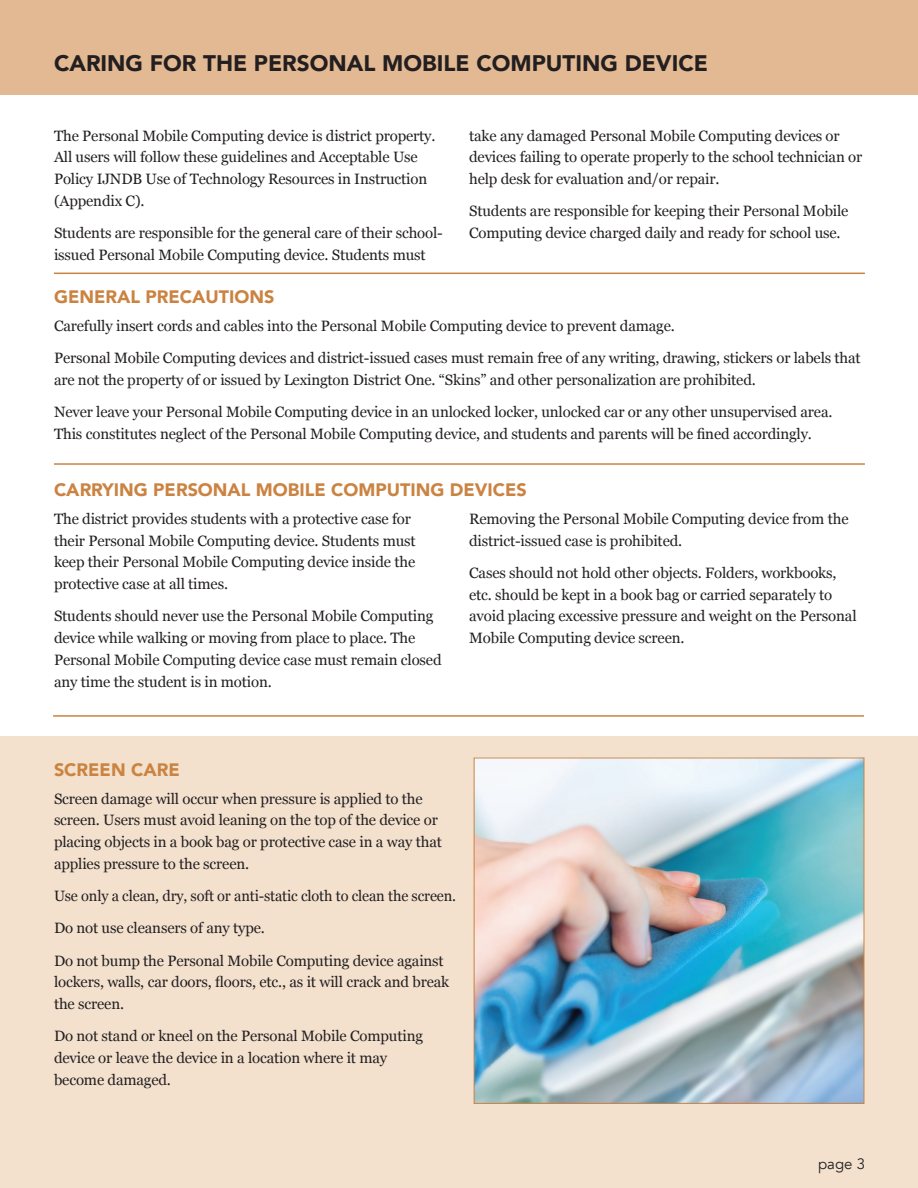
<style>
.page{position:relative;width:918px;height:1188px;background:#fff}
.page>*{position:absolute;margin:0;border:0;box-sizing:border-box;transform-origin:0 0}
.t1{font:900 22.5px "Avenir";color:#231f20}
.t2{font:900 18px "Avenir";color:#cb8341}
.t3{font:15px/21.8px "Georgia";letter-spacing:-.01em;color:#231f20}
.t4{font:15px "Avenir";color:#231f20}
</style>
<div class="page">
<div style="left:0;top:736px;width:918px;height:452px;background:#f3e1ce"></div>
<hr style="left:53px;top:715px;width:811px;height:2px;background:#cb8341">
<hr style="left:54px;top:273px;width:811px;height:1px;background:#cb8341">
<hr style="left:54px;top:463px;width:811px;height:2px;background:#cb8341">
<div style="left:0;top:0;width:918px;height:94px;background:#e2b992"></div>
<img style="left:476px;top:760px;width:386px;height:342px">
<div style="left:474px;top:758px;width:390px;height:346px;border:1px solid #cb8341"></div>
<h1 class="t1" style="left:54px;top:44px;width:656px">CARING FOR THE PERSONAL MOBILE COMPUTING DEVICE</h1>
<p class="t3" style="left:54px;top:124px;width:383px">The Personal Mobile Computing device is district property.<br>All users will follow these guidelines and Acceptable Use Policy IJNDB Use of Technology Resources in Instruction (Appendix C).</p>
<p class="t3" style="left:54px;top:221px;width:390px">Students are responsible for the general care of their school&shy;issued Personal Mobile Computing device. Students must</p>
<p class="t3" style="left:469px;top:124px;width:395px">take any damaged Personal Mobile Computing devices or devices failing to operate properly to the school technician or help desk for evaluation and/or repair.</p>
<p class="t3" style="left:469px;top:200px;width:381px">Students are responsible for keeping their Personal Mobile<br>Computing device charged daily and ready for school use.</p>
<p class="t2" style="left:54px;top:281px;width:222px">GENERAL PRECAUTIONS</p>
<p class="t3" style="left:54px;top:309px;width:808px;line-height:32.2px">Carefully insert cords and cables into the Personal Mobile Computing device to prevent damage.<br>Personal Mobile Computing devices and district-issued cases must remain free of any writing, drawing, stickers or labels that</p>
<p class="t3" style="left:54px;top:363px;width:780px;line-height:32.2px">are not the property of or issued by Lexington District One. “Skins” and other personalization are prohibited.<br>Never leave your Personal Mobile Computing device in an unlocked locker, unlocked car or any other unsupervised area.</p>
<p class="t3" style="left:54px;top:422px;width:760px">This constitutes neglect of the Personal Mobile Computing device, and students and parents will be fined accordingly.</p>
<p class="t2" style="left:54px;top:474px;width:474px">CARRYING PERSONAL MOBILE COMPUTING DEVICES</p>
<p class="t3" style="left:54px;top:507px;width:363px">The district provides students with a protective case for their Personal Mobile Computing device. Students must keep their Personal Mobile Computing device inside the protective case at all times.</p>
<p class="t3" style="left:54px;top:605px;width:389px">Students should never use the Personal Mobile Computing device while walking or moving from place to place. The Personal Mobile Computing device case must remain closed any time the student is in motion.</p>
<p class="t3" style="left:469px;top:507px;width:381px">Removing the Personal Mobile Computing device from the district-issued case is prohibited.</p>
<p class="t3" style="left:469px;top:561px;width:389px">Cases should not hold other objects. Folders, workbooks, etc. should be kept in a book bag or carried separately to avoid placing excessive pressure and weight on the Personal Mobile Computing device screen.</p>
<p class="t2" style="left:54px;top:754px;width:127px">SCREEN CARE</p>
<p class="t3" style="left:54px;top:787px;width:390px">Screen damage will occur when pressure is applied to the screen. Users must avoid leaning on the top of the device or placing objects in a book bag or protective case in a way that applies pressure to the screen.</p>
<p class="t3" style="left:54px;top:879px;width:404px;line-height:32.2px">Use only a clean, dry, soft or anti-static cloth to clean the screen.<br>Do not use cleansers of any type.<br>Do not bump the Personal Mobile Computing device against</p>
<p class="t3" style="left:54px;top:971px;width:397px">lockers, walls, car doors, floors, etc., as it will crack and break the screen.</p>
<p class="t3" style="left:54px;top:1025px;width:371px">Do not stand or kneel on the Personal Mobile Computing device or leave the device in a location where it may become damaged.</p>
<p class="t4" style="left:818px;top:1154px;width:48px">page 3</p>
</div>
